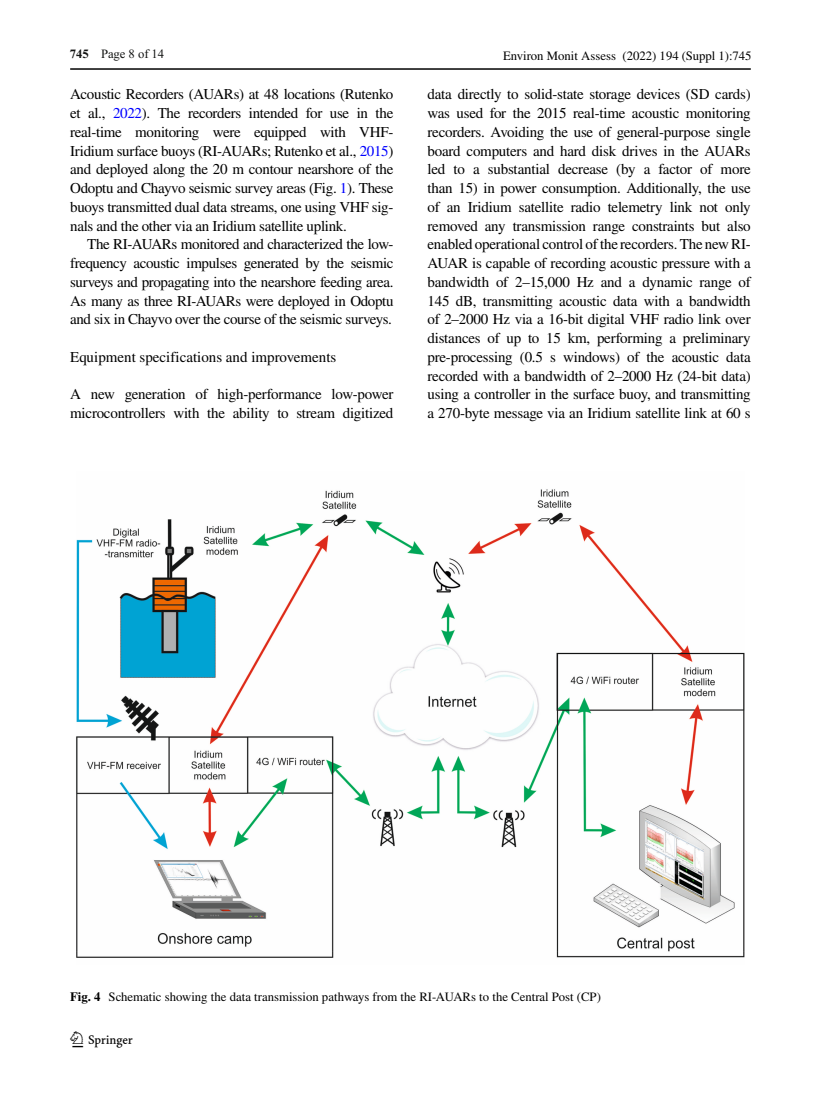
<style>
.page{position:relative;width:821px;height:1106px;background:#fff}
.page>*{position:absolute;margin:0;border:0;box-sizing:border-box;transform-origin:0 0}
.t1{font:22.5px "Springnew Regular 2";color:#000}
.t2{font:15px/18.8px "STIX Regular 2";letter-spacing:-.015em;color:#000;text-align:justify}
.t3{font:12.75px "STIX Regular 2";color:#000}
.t4{font:12.75px "STIX";color:#000}
.t5{font:12.75px "Adv TT3713 a 231";color:#131413}
.s1{font-family:"Adv T Tb 8864 ccf.B"}
.s2{color:#00f}
.s3{font-family:"STIX";font-weight:700}
</style>
<div class="page">
<hr style="left:70px;top:68px;width:680px;height:2px;background:#000">
<img style="left:76px;top:489px;width:669px;height:469px">
<p class="t5" style="left:70px;top:49px;width:96px"><span class="s1">745</span> Page 8 of 14</p>
<p class="t2" style="left:70px;top:86px;width:325px">Acoustic Recorders (AUARs) at 48 locations (Rutenko et al., <span class="s2">2022</span>). The recorders intended for use in the real-time monitoring were equipped with VHF-Iridium surface buoys (RI-AUARs; Rutenko et al., <span class="s2">2015</span>) and deployed along the 20 m contour nearshore of the Odoptu and Chayvo seismic survey areas (Fig. <span class="s2">1</span>). These buoys transmitted dual data streams, one using VHF sig&shy;nals and the other via an Iridium satellite uplink.</p>
<p class="t2" style="left:70px;top:236px;width:325px;text-indent:17px">The RI-AUARs monitored and characterized the low&shy;frequency acoustic impulses generated by the seismic surveys and propagating into the nearshore feeding area.<br>As many as three RI-AUARs were deployed in Odoptu and six in Chayvo over the course of the seismic surveys.</p>
<p class="t2" style="left:70px;top:348px;width:268px">Equipment specifications and improvements</p>
<p class="t2" style="left:70px;top:386px;width:325px">A new generation of high-performance low-power microcontrollers with the ability to stream digitized</p>
<p class="t4" style="left:503px;top:47px;width:250px">Environ Monit Assess ( 2022) 194 (Suppl 1):745</p>
<p class="t2" style="left:427px;top:86px;width:325px">data directly to solid-state storage devices (SD cards) was used for the 2015 real-time acoustic monitoring recorders. Avoiding the use of general-purpose single board computers and hard disk drives in the AUARs led to a substantial decrease (by a factor of more than 15) in power consumption. Additionally, the use of an Iridium satellite radio telemetry link not only removed any transmission range constraints but also enabled operational control of the recorders. The new RI-AUAR is capable of recording acoustic pressure with a bandwidth of 2–15,000 Hz and a dynamic range of 145 dB, transmitting acoustic data with a bandwidth of 2–2000 Hz via a 16-bit digital VHF radio link over distances of up to 15 km, performing a preliminary pre-processing (0.5 s windows) of the acoustic data recorded with a bandwidth of 2–2000 Hz (24-bit data) using a controller in the surface buoy, and transmitting a 270-byte message via an Iridium satellite link at 60 s</p>
<p class="t3" style="left:70px;top:988px;width:532px"><span class="s3">Fig. 4</span> Schematic showing the data transmission pathways from the RI-AUARs to the Central Post (CP)</p>
<h1 class="t1" style="left:72px;top:1031px;width:62px">1 3</h1>
</div>
